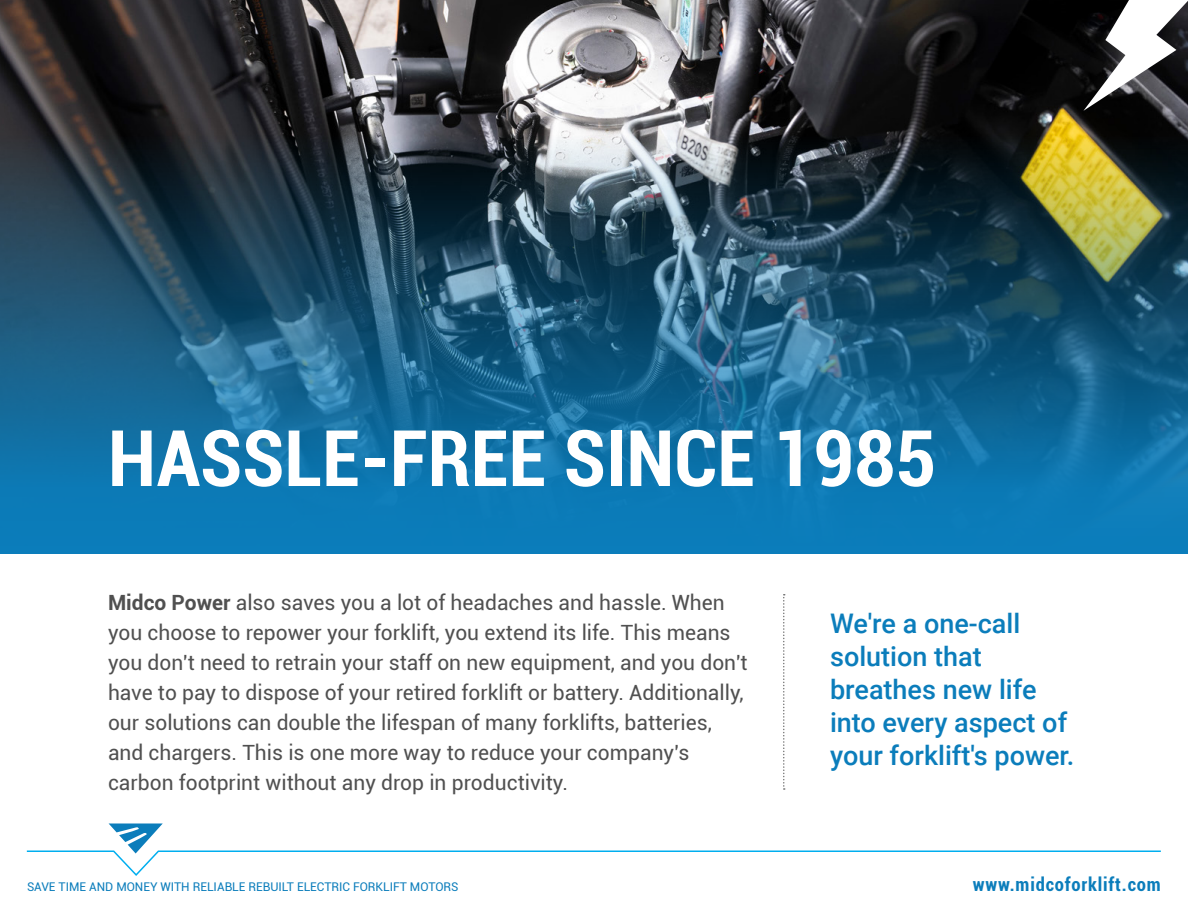
<style>
.page{position:relative;width:1188px;height:918px;background:#fff}
.page>*{position:absolute;margin:0;border:0;box-sizing:border-box;transform-origin:0 0}
.t1{font:700 condensed 78px "Roboto";color:#fff}
.t2{font:500 27px/33px "Roboto";color:#0b7dbb}
.t3{font:21px/30px "Roboto";color:#505050}
.t4{font:700 condensed 18.6px "Roboto";letter-spacing:.045em;color:#0b7dbb}
.t5{font:12px "Roboto";color:#0b7dbb}
.s1{font-weight:700}
</style>
<div class="page">
<svg style="left:26px;top:824px;width:1135px;height:52px"></svg>
<img style="left:0;top:0;width:1188px;height:135px">
<svg style="left:1083px;top:0;width:105px;height:111px"></svg>
<svg style="left:783px;top:594px;width:2px;height:196px"></svg>
<img style="left:0;top:135px;width:1188px;height:419px">
<h1 class="t1" style="left:108px;top:404px;width:830px">HASSLE-FREE SINCE 1985</h1>
<p class="t3" style="left:108px;top:587px;width:641px"><span class="s1">Midco Power</span> also saves you a lot of headaches and hassle. When you choose to repower your forklift, you extend its life. This means you don't need to retrain your staff on new equipment, and you don't have to pay to dispose of your retired forklift or battery. Additionally, our solutions can double the lifespan of many forklifts, batteries, and chargers. This is one more way to reduce your company's carbon footprint without any drop in productivity.</p>
<p class="t2" style="left:830px;top:606px;width:246px">We're a one-call solution that breathes new life into every aspect of your forklift's power.</p>
<p class="t5" style="left:27px;top:879px;width:433px">SAVE TIME AND MONEY WITH RELIABLE REBUILT ELECTRIC FORKLIFT MOTORS</p>
<p class="t4" style="left:973px;top:872px;width:189px">www.midcoforklift.com</p>
</div>
